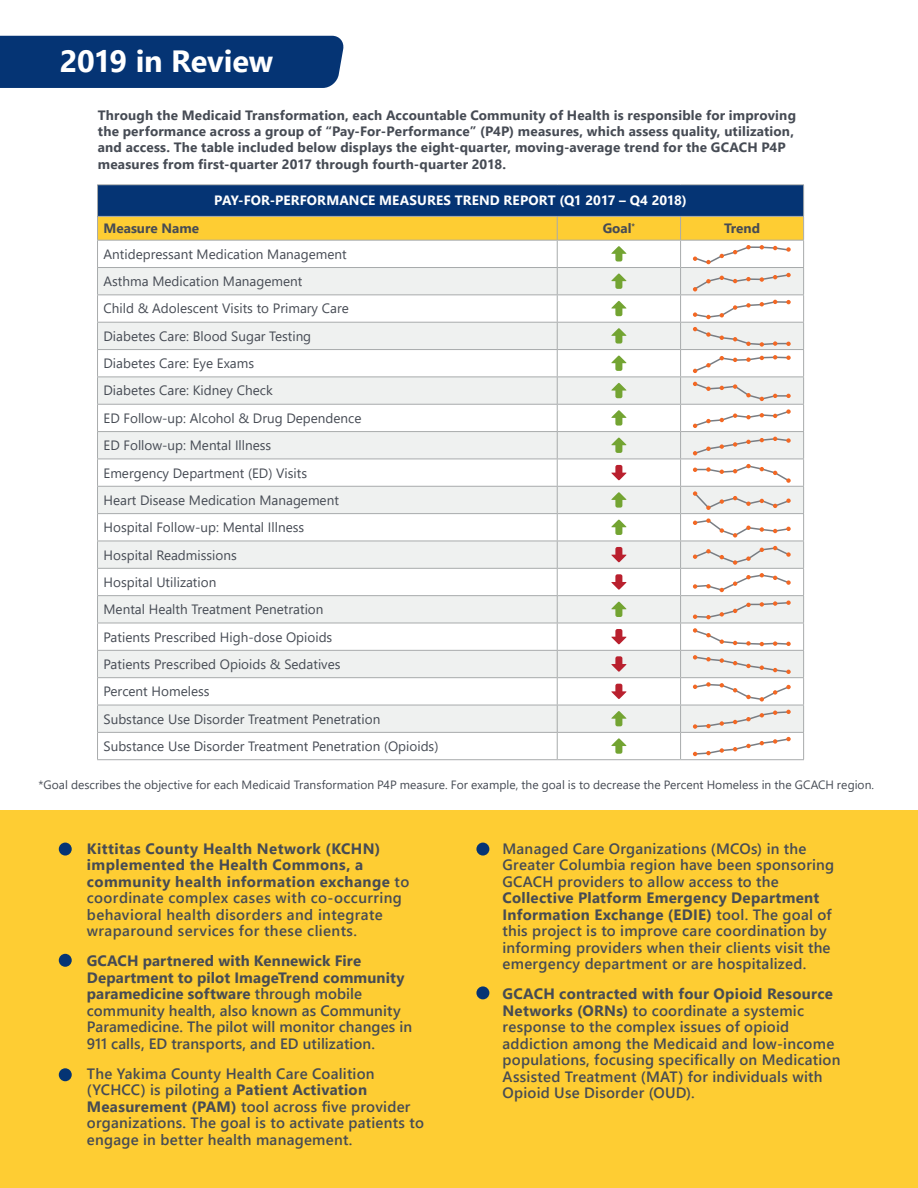
<style>
.page{position:relative;width:918px;height:1188px;background:#fff}
.page>*{position:absolute;margin:0;border:0;box-sizing:border-box;transform-origin:0 0}
.t1{font:700 30.75px "Segoe UI";letter-spacing:-.01em;color:#fff}
.t2{font:600 15px/16.5px "Segoe UI";letter-spacing:.015em;color:#464b54}
.t3{font:13.5px "Segoe UI";color:#464b54}
.t4{font:700 13.5px/16.2px "Segoe UI";letter-spacing:.01em;color:#464b54}
.t5{font:700 13.5px "Segoe UI";letter-spacing:.005em;color:#fff}
.t6{font:12px "Segoe UI";letter-spacing:.005em;color:#464b54}
.s1{font-weight:700}
</style>
<div class="page">
<div style="left:0;top:810px;width:918px;height:378px;background:#fecd33"></div>
<div style="left:0;top:36px;width:344px;height:52px;background:#053474"></div>
<div style="left:59px;top:843px;width:13px;height:13px;background:#053474;border-radius:50%"></div>
<div style="left:476px;top:843px;width:13px;height:13px;background:#053474;border-radius:50%"></div>
<div style="left:476px;top:986px;width:13px;height:13px;background:#053474;border-radius:50%"></div>
<div style="left:59px;top:954px;width:13px;height:13px;background:#053474;border-radius:50%"></div>
<div style="left:59px;top:1068px;width:13px;height:13px;background:#053474;border-radius:50%"></div>
<div style="left:98px;top:185px;width:706px;height:31px;background:#053474"></div>
<hr style="left:97px;top:184px;width:460px;height:1px;background:#a8abac">
<hr style="left:97px;top:185px;width:1px;height:31px;background:#a8abac">
<hr style="left:557px;top:184px;width:124px;height:1px;background:#a8abac">
<hr style="left:681px;top:184px;width:123px;height:1px;background:#a8abac">
<hr style="left:803px;top:185px;width:1px;height:31px;background:#a8abac">
<hr style="left:97px;top:759px;width:460px;height:1px;background:#a8abac">
<hr style="left:557px;top:759px;width:124px;height:1px;background:#a8abac">
<hr style="left:681px;top:759px;width:123px;height:1px;background:#a8abac">
<svg style="left:97px;top:216px;width:707px;height:543px"></svg>
<p class="t1" style="left:60px;top:33px;width:215px">2019 in Review</p>
<p class="t4" style="left:98px;top:106px;width:700px">Through the Medicaid Transformation, each Accountable Community of Health is responsible for improving the performance across a group of “Pay-For-Performance” (P4P) measures, which assess quality, utilization, and access. The table included below displays the eight-quarter, moving-average trend for the GCACH P4P measures from first-quarter 2017 through fourth-quarter 2018.</p>
<p class="t5" style="left:214px;top:188px;width:474px">PAY-FOR-PERFORMANCE MEASURES TREND REPORT (Q1 2017 – Q4 2018)</p>
<p class="t4" style="left:104px;top:219px;width:97px">Measure Name</p>
<p class="t4" style="left:603px;top:219px;width:34px">Goal<sup>*</sup></p>
<p class="t4" style="left:724px;top:219px;width:38px">Trend</p>
<p class="t3" style="left:104px;top:241px;width:245px">Antidepressant Medication Management</p>
<p class="t3" style="left:104px;top:269px;width:200px">Asthma Medication Management</p>
<p class="t3" style="left:104px;top:296px;width:247px">Child &amp; Adolescent Visits to Primary Care</p>
<p class="t3" style="left:104px;top:323px;width:209px">Diabetes Care: Blood Sugar Testing</p>
<p class="t3" style="left:104px;top:351px;width:152px">Diabetes Care: Eye Exams</p>
<p class="t3" style="left:104px;top:378px;width:171px">Diabetes Care: Kidney Check</p>
<p class="t3" style="left:104px;top:405px;width:260px">ED Follow-up: Alcohol &amp; Drug Dependence</p>
<p class="t3" style="left:104px;top:433px;width:169px">ED Follow-up: Mental Illness</p>
<p class="t3" style="left:104px;top:460px;width:205px">Emergency Department (ED) Visits</p>
<p class="t3" style="left:104px;top:487px;width:237px">Heart Disease Medication Management</p>
<p class="t3" style="left:104px;top:515px;width:202px">Hospital Follow-up: Mental Illness</p>
<p class="t3" style="left:104px;top:542px;width:135px">Hospital Readmissions</p>
<p class="t3" style="left:104px;top:569px;width:114px">Hospital Utilization</p>
<p class="t3" style="left:104px;top:597px;width:221px">Mental Health Treatment Penetration</p>
<p class="t3" style="left:104px;top:624px;width:230px">Patients Prescribed High-dose Opioids</p>
<p class="t3" style="left:104px;top:651px;width:238px">Patients Prescribed Opioids &amp; Sedatives</p>
<p class="t3" style="left:104px;top:679px;width:107px">Percent Homeless</p>
<p class="t3" style="left:104px;top:706px;width:278px">Substance Use Disorder Treatment Penetration</p>
<p class="t3" style="left:104px;top:733px;width:336px">Substance Use Disorder Treatment Penetration (Opioids)</p>
<p class="t6" style="left:39px;top:774px;width:837px">*Goal describes the objective for each Medicaid Transformation P4P measure. For example, the goal is to decrease the Percent Homeless in the GCACH region.</p>
<p class="t2" style="left:87px;top:839px;width:324px"><span class="s1">Kittitas County Health Network (KCHN) implemented the Health Commons, a community health information exchange</span> to coordinate complex cases with co-occurring behavioral health disorders and integrate wraparound services for these clients.</p>
<p class="t2" style="left:87px;top:951px;width:327px"><span class="s1">GCACH partnered with Kennewick Fire Department to pilot ImageTrend community paramedicine software</span> through mobile community health, also known as Community Paramedicine. The pilot will monitor changes in 911 calls, ED transports, and ED utilization.</p>
<p class="t2" style="left:87px;top:1064px;width:339px">The Yakima County Health Care Coalition (YCHCC) is piloting a <span class="s1">Patient Activation Measurement (PAM)</span> tool across five provider organizations. The goal is to activate patients to engage in better health management.</p>
<p class="t2" style="left:503px;top:839px;width:333px">Managed Care Organizations (MCOs) in the Greater Columbia region have been sponsoring GCACH providers to allow access to the <span class="s1">Collective Platform Emergency Department Information Exchange (EDIE)</span> tool. The goal of this project is to improve care coordination by informing providers when their clients visit the emergency department or are hospitalized.</p>
<p class="t2" style="left:503px;top:984px;width:339px"><span class="s1">GCACH contracted with four Opioid Resource Networks (ORNs)</span> to coordinate a systemic response to the complex issues of opioid addiction among the Medicaid and low-income populations, focusing specifically on Medication Assisted Treatment (MAT) for individuals with Opioid Use Disorder (OUD).</p>
</div>
